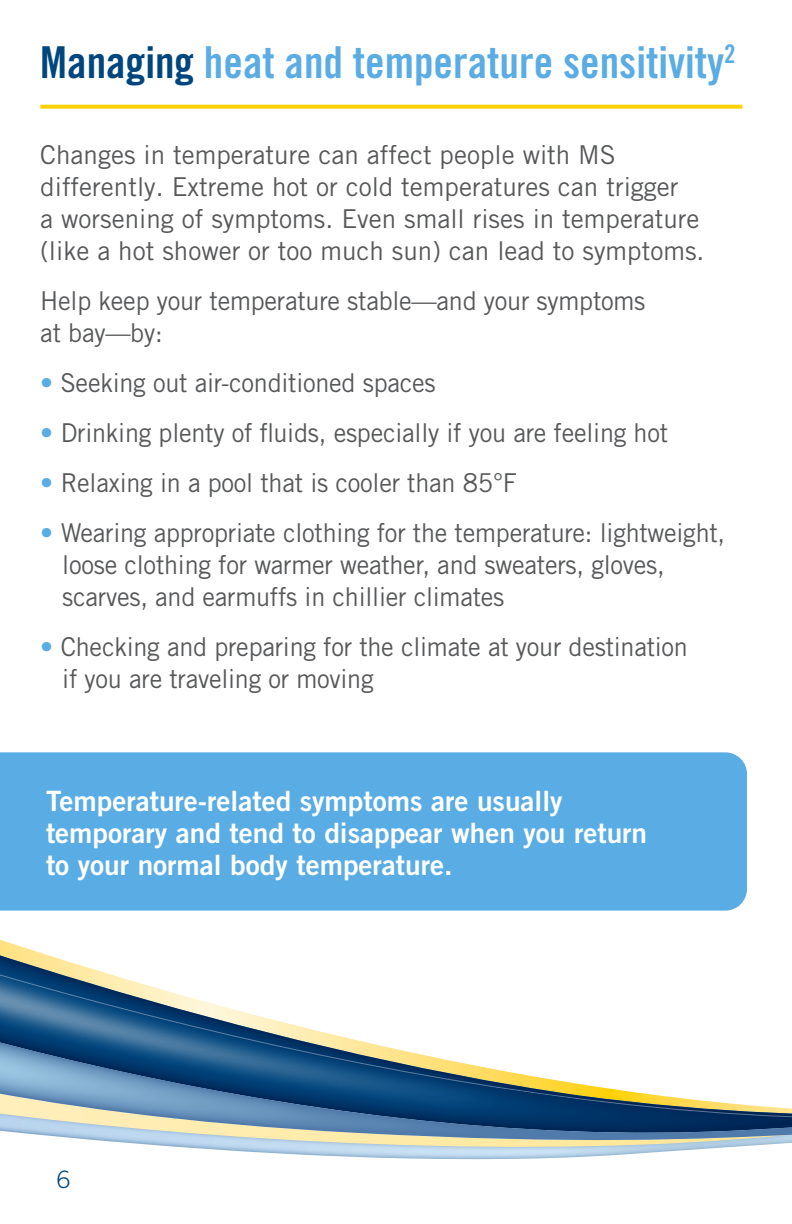
<style>
.page{position:relative;width:792px;height:1224px;background:#fff}
.page>*{position:absolute;margin:0;border:0;box-sizing:border-box;transform-origin:0 0}
.t1{font:44px "Trade Gothic LT Std Bd Cn 20";color:#5aace5}
.t2{font:28px/32px "Trade Gothic LT Std Bd 2";color:#fff}
.t3{font:26px/32px "Trade Gothic LT Std";letter-spacing:-.01em;color:#57585a}
.t4{font:300 24px "Trade Gothic LT Std";color:#00467e}
.s1{color:#00467e}
.s2{color:#5aace5}
</style>
<div class="page">
<svg style="left:0;top:940px;width:792px;height:220px"></svg>
<svg style="left:40px;top:105px;width:702px;height:4px;background:#fed419"></svg>
<div style="left:0;top:752px;width:747px;height:159px;background:#5aace5"></div>
<h1 class="t1" style="left:40px;top:35px;width:697px"><span class="s1">Managing</span> heat and temperature sensitivity<sup>2</sup></h1>
<p class="t3" style="left:40px;top:138px;width:666px">Changes in temperature can affect people with MS differently. Extreme hot or cold temperatures can trigger<br>a worsening of symptoms. Even small rises in temperature (like a hot shower or too much sun) can lead to symptoms.</p>
<p class="t3" style="left:40px;top:284px;width:607px">Help keep your temperature stable—and your symptoms at bay—by:</p>
<p class="t3" style="left:40px;top:366px;width:397px"><span class="s2">•</span> Seeking out air-conditioned spaces</p>
<p class="t3" style="left:40px;top:416px;width:629px"><span class="s2">•</span> Drinking plenty of fluids, especially if you are feeling hot</p>
<p class="t3" style="left:40px;top:466px;width:478px"><span class="s2">•</span> Relaxing in a pool that is cooler than 85°F</p>
<p class="t3" style="left:62px;top:516px;width:664px;text-indent:-22px"><span class="s2">•</span> Wearing appropriate clothing for the temperature: lightweight, loose clothing for warmer weather, and sweaters, gloves, scarves, and earmuffs in chillier climates</p>
<p class="t3" style="left:62px;top:630px;width:627px;text-indent:-22px"><span class="s2">•</span> Checking and preparing for the climate at your destination if you are traveling or moving</p>
<p class="t2" style="left:46px;top:784px;width:603px">Temperature-related symptoms are usually temporary and tend to disappear when you return to your normal body temperature.</p>
<p class="t4" style="left:57px;top:1165px;width:15px">6</p>
</div>
